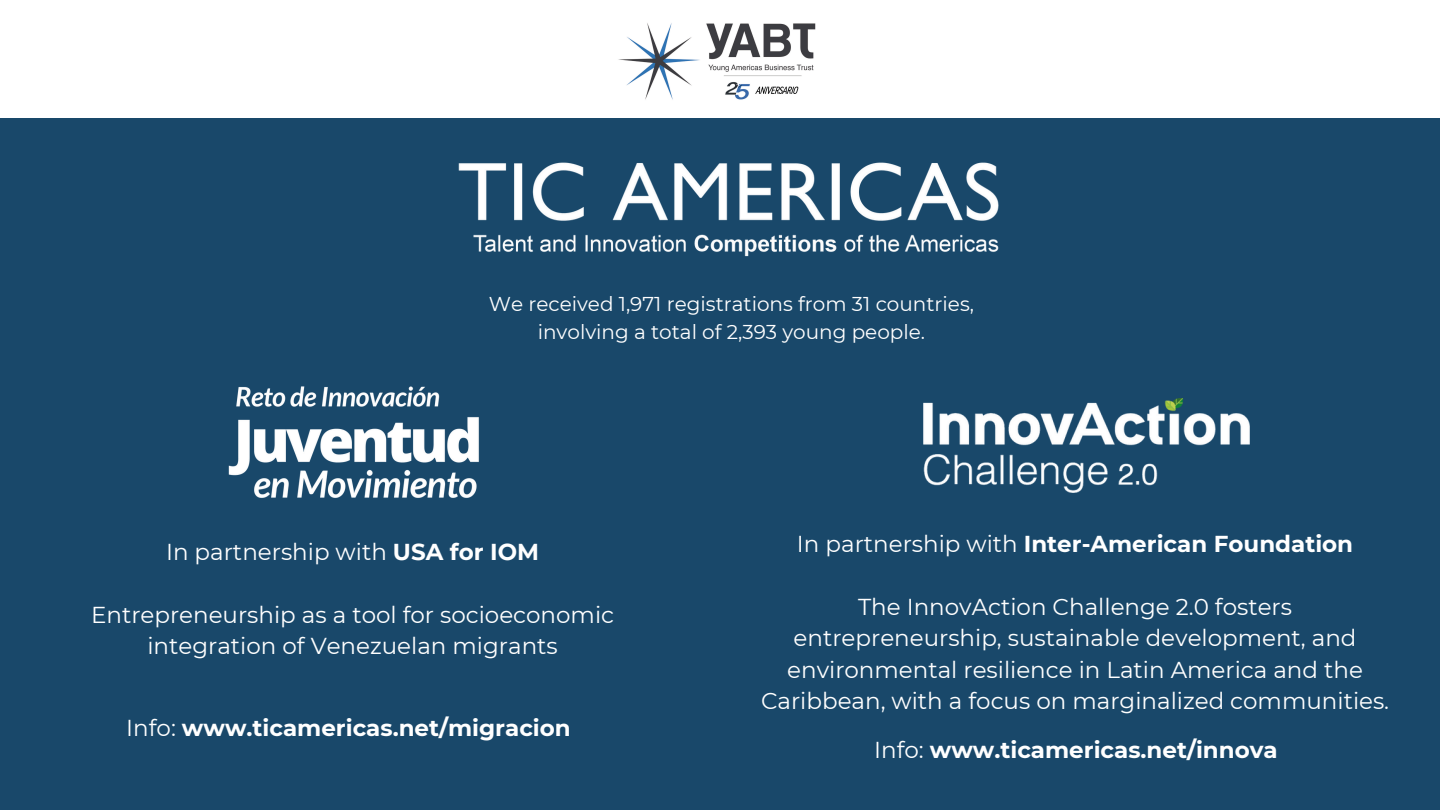
<style>
.page{position:relative;width:1440px;height:810px;background:#19486a}
.page>*{position:absolute;margin:0;border:0;box-sizing:border-box;transform-origin:0 0}
.t1{font:23px/31.5px "Montserrat";color:#fff;text-align:center}
.t2{font:700 23px "Montserrat";color:#fff}
.t3{font:20px/27.8px "Montserrat";color:#fff;text-align:center}
.s1{font-weight:700}
.s2{font-weight:400}
</style>
<div class="page">
<div style="left:0;top:0;width:1440px;height:118px;background:#fff"></div>
<img style="left:618px;top:23px;width:198px;height:77px">
<img style="left:458px;top:162px;width:541px;height:95px">
<img style="left:924px;top:398px;width:325px;height:95px">
<img style="left:228px;top:386px;width:251px;height:112px">
<h1 class="t3" style="left:489px;top:290px;width:487px">We received 1,971 registrations from 31 countries, involving a total of 2,393 young people.</h1>
<p class="t1" style="left:166px;top:536px;width:375px">In partnership with <span class="s1">USA for IOM</span></p>
<p class="t1" style="left:91px;top:599px;width:525px">Entrepreneurship as a tool for socioeconomic integration of Venezuelan migrants</p>
<h1 class="t2" style="left:126px;top:714px;width:446px"><span class="s2">Info:</span> www.ticamericas.net/migracion</h1>
<p class="t2" style="left:797px;top:529px;width:558px"><span class="s2">In partnership with</span> Inter-American Foundation</p>
<p class="t1" style="left:761px;top:591px;width:630px">The InnovAction Challenge 2.0 fosters entrepreneurship, sustainable development, and environmental resilience in Latin America and the Caribbean, with a focus on marginalized communities.</p>
<h1 class="t2" style="left:874px;top:736px;width:405px"><span class="s2">Info:</span> www.ticamericas.net/innova</h1>
</div>
